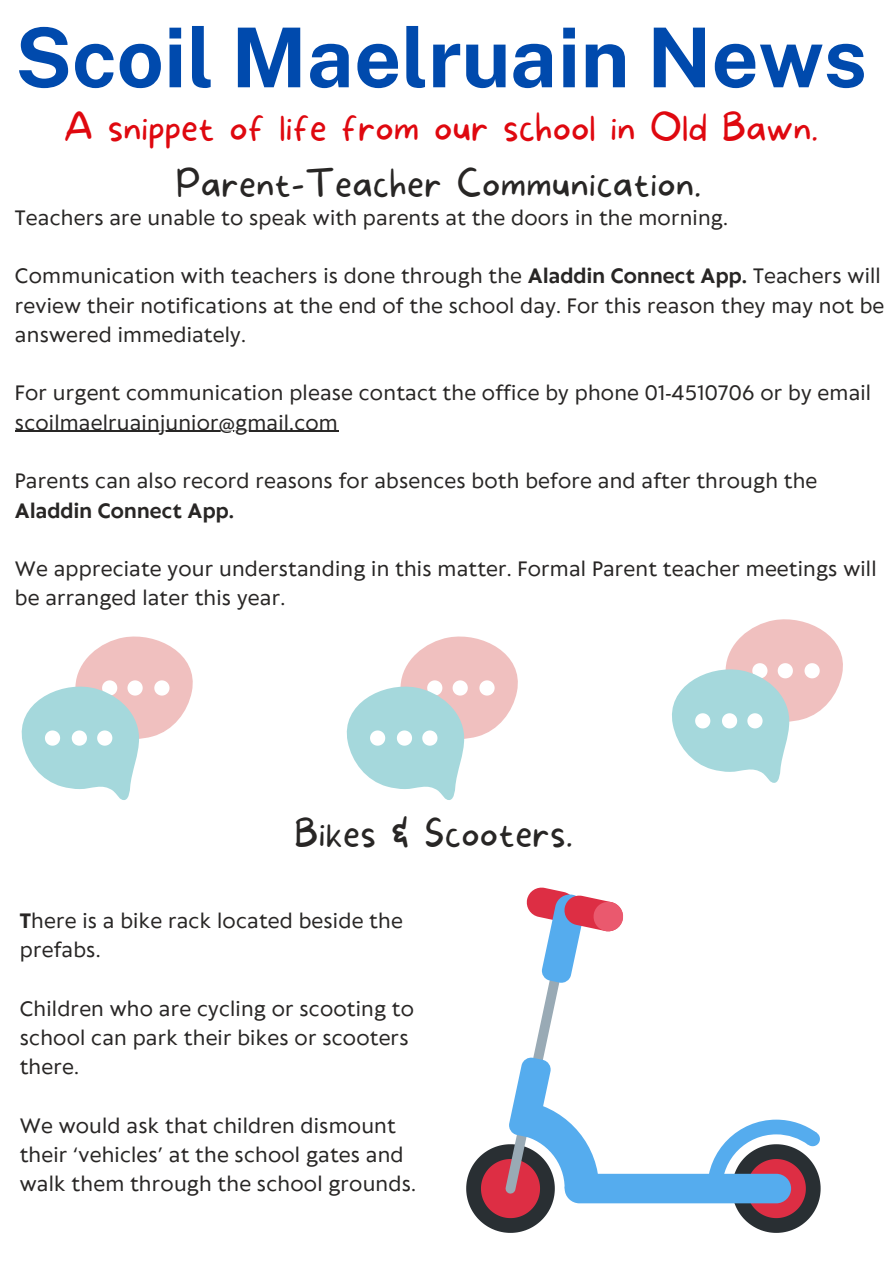
<style>
.page{position:relative;width:894px;height:1264px;background:#fff}
.page>*{position:absolute;margin:0;border:0;box-sizing:border-box;transform-origin:0 0}
.t1{font:700 82.5px "Public Sans";color:#004aad}
.t2{font:100 37.5px "More Sugar";color:#df080f}
.t3{font:100 37.35px "More Sugar";letter-spacing:.01em;color:#282625}
.t4{font:19.5px/29.2px "Klein Text";letter-spacing:.01em;color:#282625}
.t5{font:700 19.5px "Klein Text";letter-spacing:.01em;color:#282625}
.s1{font-weight:700}
</style>
<div class="page">
<svg style="left:672px;top:619px;width:171px;height:164px"></svg>
<hr style="left:15px;top:431px;width:323px;height:1px;background:#282625">
<svg style="left:21px;top:636px;width:172px;height:164px"></svg>
<svg style="left:346px;top:636px;width:172px;height:164px"></svg>
<svg style="left:466px;top:887px;width:354px;height:345px"></svg>
<p class="t1" style="left:15px;top:9px;width:853px">Scoil Maelruain News</p>
<p class="t2" style="left:64px;top:105px;width:755px">A snippet of life from our school in Old Bawn.</p>
<h1 class="t3" style="left:176px;top:162px;width:526px">Parent-Teacher Communication.</h1>
<h2 class="t4" style="left:15px;top:204px;width:714px">Teachers are unable to speak with parents at the doors in the morning.</h2>
<h2 class="t4" style="left:15px;top:263px;width:870px">Communication with teachers is done through the <span class="s1">Aladdin Connect App.</span> Teachers will review their notifications at the end of the school day. For this reason they may not be answered immediately.</h2>
<p class="t4" style="left:15px;top:380px;width:857px">For urgent communication please contact the office by phone 01-4510706 or by email</p>
<p class="t4" style="left:15px;top:409px;width:324px">scoilmaelruainjunior@gmail.com</p>
<p class="t4" style="left:15px;top:468px;width:803px">Parents can also record reasons for absences both before and after through the</p>
<p class="t5" style="left:15px;top:500px;width:221px">Aladdin Connect App.</p>
<p class="t4" style="left:15px;top:555px;width:862px">We appreciate your understanding in this matter. Formal Parent teacher meetings will</p>
<p class="t4" style="left:15px;top:585px;width:272px">be arranged later this year.</p>
<p class="t3" style="left:294px;top:812px;width:280px">Bikes &amp; Scooters.</p>
<p class="t4" style="left:20px;top:907px;width:384px"><span class="s1">T</span>here is a bike rack located beside the prefabs.</p>
<h2 class="t4" style="left:20px;top:995px;width:395px">Children who are cycling or scooting to school can park their bikes or scooters there.</h2>
<p class="t4" style="left:20px;top:1112px;width:397px">We would ask that children dismount their ‘vehicles’ at the school gates and walk them through the school grounds.</p>
</div>
